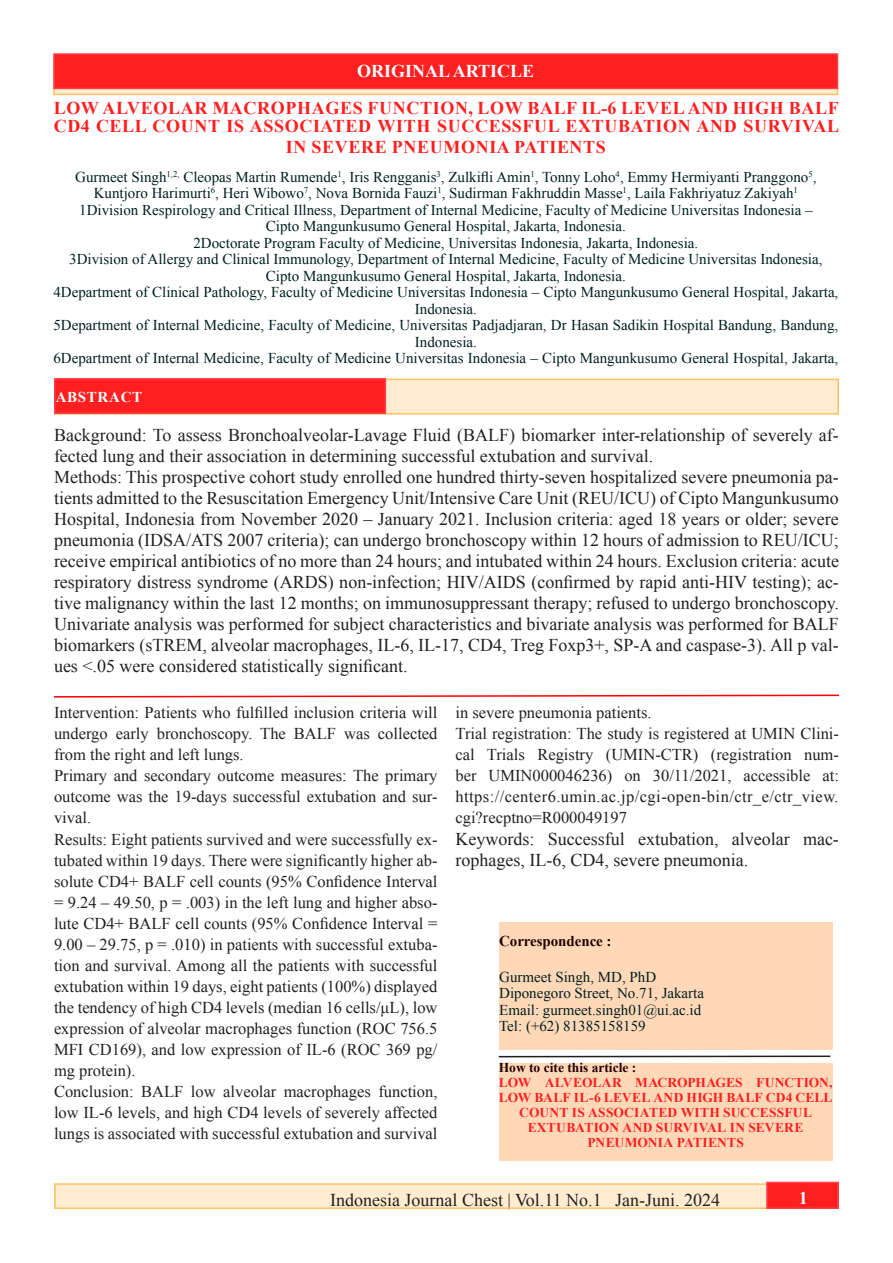
<style>
.page{position:relative;width:893px;height:1263px;background:#fff}
.page>*{position:absolute;margin:0;border:0;box-sizing:border-box;transform-origin:0 0}
.t1{font:18px/21px "Times New Roman";color:#231f20}
.t2{font:700 18px "Times New Roman";letter-spacing:.035em;color:#ff1f20}
.t3{font:700 18px "Times New Roman";color:#fff}
.t4{font:16.5px/21px "Times New Roman";color:#231f20;text-align:justify}
.t5{font:15px/16.5px "Times New Roman";color:#001f20;text-align:center}
.t6{font:700 15px "Times New Roman";letter-spacing:-.005em;color:#230000}
.t7{font:700 15px "Times New Roman";letter-spacing:.045em;color:#fff}
.t8{font:700 13.5px "Times New Roman";letter-spacing:.03em;color:#ff1f20}
.t9{font:700 13.5px "Times New Roman";color:#230000}
</style>
<div class="page">
<div style="left:55px;top:1184px;width:783px;height:24px;background:#ffecd1"></div>
<div style="left:54px;top:1183px;width:785px;height:26px;border:2px solid #ffc260"></div>
<div style="left:766px;top:1182px;width:73px;height:27px;background:#ff1f20;border:2px solid #ff4047"></div>
<svg style="left:53px;top:89px;width:785px;height:6px;background:#ffdcb3"></svg>
<div style="left:54px;top:54px;width:783px;height:34px;background:#ff1f20"></div>
<div style="left:53px;top:53px;width:785px;height:36px;border:2px solid #ff4047"></div>
<div style="left:54px;top:379px;width:785px;height:36px;background:#ffecd1;border:2px solid #ffc260"></div>
<div style="left:55px;top:379px;width:330px;height:34px;background:#ff1f20"></div>
<div style="left:54px;top:378px;width:332px;height:36px;border:2px solid #ff4047"></div>
<div style="left:499px;top:922px;width:334px;height:127px;background:#ffd8b7"></div>
<div style="left:499px;top:1063px;width:333px;height:97px;background:#ffd8b7"></div>
<hr style="left:499px;top:1055px;width:331px;height:2px;background:#231f20">
<svg style="left:54px;top:694px;width:785px;height:4px"></svg>
<p class="t3" style="left:357px;top:58px;width:178px">ORIGINAL ARTICLE</p>
<p class="t2" style="left:54px;top:95px;width:102px">LOW ALVEOLAR</p>
<p class="t2" style="left:212px;top:95px;width:33px">MACRO</p>
<p class="t2" style="left:285px;top:95px;width:26px">PHAGES</p>
<p class="t2" style="left:368px;top:95px;width:39px">FUNCTION</p>
<p class="t2" style="left:468px;top:95px;width:293px">, LOW BALF IL-6 LEVEL AND HIGH</p>
<p class="t2" style="left:789px;top:95px;width:51px">BALF</p>
<p class="t2" style="left:54px;top:113px;width:70px">CD4 CELL</p>
<p class="t2" style="left:153px;top:113px;width:124px">COUNT IS ASSOCIATE</p>
<p class="t2" style="left:358px;top:113px;width:51px">D WITH</p>
<p class="t2" style="left:437px;top:113px;width:38px">SUCCESSF</p>
<p class="t2" style="left:534px;top:113px;width:97px">UL EXTUBATION</p>
<p class="t2" style="left:697px;top:113px;width:131px">AND SURVIVAL</p>
<p class="t2" style="left:286px;top:134px;width:77px">IN SEVERE</p>
<p class="t2" style="left:392px;top:134px;width:13px">PNE</p>
<p class="t2" style="left:430px;top:134px;width:28px">UMONIA</p>
<p class="t2" style="left:514px;top:134px;width:13px">PATIENTS</p>
<p class="t5" style="left:75px;top:168px;width:743px">Gurmeet Singh<sup>1,2,</sup> Cleopas Martin Rumende<sup>1</sup>, Iris Rengganis<sup>3</sup>, Zulkifli Amin<sup>1</sup>, Tonny Loho<sup>4</sup>, Emmy Hermiyanti Pranggono<sup>5</sup>,</p>
<p class="t5" style="left:94px;top:184px;width:706px">Kuntjoro Harimurti<sup>6</sup>, Heri Wibowo<sup>7</sup>, Nova Bornida Fauzi<sup>1</sup>, Sudirman Fakhruddin Masse<sup>1</sup>, Laila Fakhriyatuz Zakiyah<sup>1</sup></p>
<p class="t5" style="left:79px;top:201px;width:735px">1Division Respirology and Critical Illness, Department of Internal Medicine, Faculty of Medicine Universitas Indonesia –</p>
<p class="t5" style="left:266px;top:217px;width:361px">Cipto Mangunkusumo General Hospital, Jakarta, Indonesia.</p>
<p class="t5" style="left:193px;top:234px;width:506px">2Doctorate Program Faculty of Medicine, Universitas Indonesia, Jakarta, Indonesia.</p>
<p class="t5" style="left:69px;top:250px;width:755px">3Division of Allergy and Clinical Immunology, Department of Internal Medicine, Faculty of Medicine Universitas Indonesia,</p>
<p class="t5" style="left:266px;top:267px;width:361px">Cipto Mangunkusumo General Hospital, Jakarta, Indonesia.</p>
<p class="t5" style="left:53px;top:283px;width:786px">4Department of Clinical Pathology, Faculty of Medicine Universitas Indonesia – Cipto Mangunkusumo General Hospital, Jakarta,<br>Indonesia.</p>
<p class="t5" style="left:53px;top:316px;width:786px">5Department of Internal Medicine, Faculty of Medicine, Universitas Padjadjaran, Dr Hasan Sadikin Hospital Bandung, Bandung,<br>Indonesia.</p>
<p class="t5" style="left:53px;top:349px;width:786px">6Department of Internal Medicine, Faculty of Medicine Universitas Indonesia – Cipto Mangunkusumo General Hospital, Jakarta,</p>
<p class="t7" style="left:56px;top:386px;width:88px">ABSTRACT</p>
<p class="t1" style="left:54px;top:424px;width:786px">Background: To assess Bronchoalveolar-Lavage Fluid (BALF) biomarker inter-relationship of severely af&shy;fected lung and their association in determining successful extubation and survival.</p>
<p class="t1" style="left:54px;top:466px;width:786px;text-align:justify">Methods: This prospective cohort study enrolled one hundred thirty-seven hospitalized severe pneumonia pa&shy;tients admitted to the Resuscitation Emergency Unit/Intensive Care Unit (REU/ICU) of Cipto Mangunkusumo Hospital, Indonesia from November 2020 – January 2021. Inclusion criteria: aged 18 years or older; severe pneumonia (IDSA/ATS 2007 criteria); can undergo bronchoscopy within 12 hours of admission to REU/ICU; receive empirical antibiotics of no more than 24 hours; and intubated within 24 hours. Exclusion criteria: acute respiratory distress syndrome (ARDS) non-infection; HIV/AIDS (confirmed by rapid anti-HIV testing); ac&shy;tive malignancy within the last 12 months; on immunosuppressant therapy; refused to undergo bronchoscopy.<br>Univariate analysis was performed for subject characteristics and bivariate analysis was performed for BALF biomarkers (sTREM, alveolar macrophages, IL-6, IL-17, CD4, Treg Foxp3+, SP-A and caspase-3). All p val&shy;ues &lt;.05 were considered statistically significant.</p>
<p class="t4" style="left:54px;top:702px;width:385px">Intervention: Patients who fulfilled inclusion criteria will undergo early bronchoscopy. The BALF was collected from the right and left lungs.</p>
<p class="t4" style="left:54px;top:765px;width:385px">Primary and secondary outcome measures: The primary outcome was the 19-days successful extubation and sur&shy;vival.</p>
<p class="t4" style="left:54px;top:828px;width:385px">Results: Eight patients survived and were successfully ex&shy;tubated within 19 days. There were significantly higher ab&shy;solute CD4+ BALF cell counts (95% Confidence Interval = 9.24 – 49.50, p = .003) in the left lung and higher abso&shy;lute CD4+ BALF cell counts (95% Confidence Interval = 9.00 – 29.75, p = .010) in patients with successful extuba&shy;tion and survival. Among all the patients with successful extubation within 19 days, eight patients (100%) displayed the tendency of high CD4 levels (median 16 cells/μL), low expression of alveolar macrophages function (ROC 756.5<br>MFI CD169), and low expression of IL-6 (ROC 369 pg/ mg protein).</p>
<p class="t4" style="left:54px;top:1080px;width:385px">Conclusion: BALF low alveolar macrophages function, low IL-6 levels, and high CD4 levels of severely affected lungs is associated with successful extubation and survival</p>
<p class="t4" style="left:455px;top:702px;width:198px">in severe pneumonia patients.</p>
<p class="t4" style="left:455px;top:723px;width:385px">Trial registration: The study is registered at UMIN Clini&shy;cal Trials Registry (UMIN-CTR) (registration num&shy;ber UMIN000046236) on 30/11/2021, accessible at: https://center6.umin.ac.jp/cgi-open-bin/ctr_e/ctr_view. cgi?recptno=R000049197</p>
<p class="t1" style="left:455px;top:827px;width:385px">Keywords: Successful extubation, alveolar mac&shy;rophages, IL-6, CD4, severe pneumonia.</p>
<p class="t6" style="left:499px;top:930px;width:114px">CORRESPONDENCE :</p>
<p class="t5" style="left:499px;top:968px;width:159px">Gurmeet Singh, MD, PhD</p>
<p class="t5" style="left:499px;top:984px;width:206px">Diponegoro Street, No.71, Jakarta</p>
<p class="t5" style="left:499px;top:1001px;width:204px">Email: gurmeet.singh01@ui.ac.id</p>
<p class="t5" style="left:499px;top:1017px;width:148px">Tel: (+62) 81385158159</p>
<p class="t9" style="left:499px;top:1058px;width:139px">HOW TO CITE THIS ARTICLE :</p>
<p class="t8" style="left:499px;top:1073px;width:86px">LOW ALVEOLAR</p>
<p class="t8" style="left:635px;top:1073px;width:24px">MACRO</p>
<p class="t8" style="left:687px;top:1073px;width:19px">PHAGES</p>
<p class="t8" style="left:756px;top:1073px;width:29px">FUNCTION</p>
<p class="t8" style="left:829px;top:1073px;width:5px">,</p>
<p class="t8" style="left:499px;top:1088px;width:209px">LOW BALF IL-6 LEVEL AND HIGH</p>
<p class="t8" style="left:726px;top:1088px;width:89px">BALF CD4 CELL</p>
<p class="t8" style="left:519px;top:1103px;width:89px">COUNT IS ASSOCIATE</p>
<p class="t8" style="left:668px;top:1103px;width:37px">D WITH</p>
<p class="t8" style="left:723px;top:1103px;width:27px">SUCCESSF</p>
<p class="t8" style="left:793px;top:1103px;width:15px">UL</p>
<p class="t8" style="left:528px;top:1118px;width:49px">EXTUBATION</p>
<p class="t8" style="left:622px;top:1118px;width:163px">AND SURVIVAL IN SEVERE</p>
<p class="t8" style="left:587px;top:1133px;width:10px">PNE</p>
<p class="t8" style="left:615px;top:1133px;width:21px">UMONIA</p>
<p class="t8" style="left:677px;top:1133px;width:10px">PATIENTS</p>
<p class="t1" style="left:330px;top:1189px;width:392px">Indonesia Journal Chest | Vol.11 No.1 Jan-Juni. 2024</p>
<p class="t3" style="left:789px;top:1185px;width:21px">11</p>
</div>
